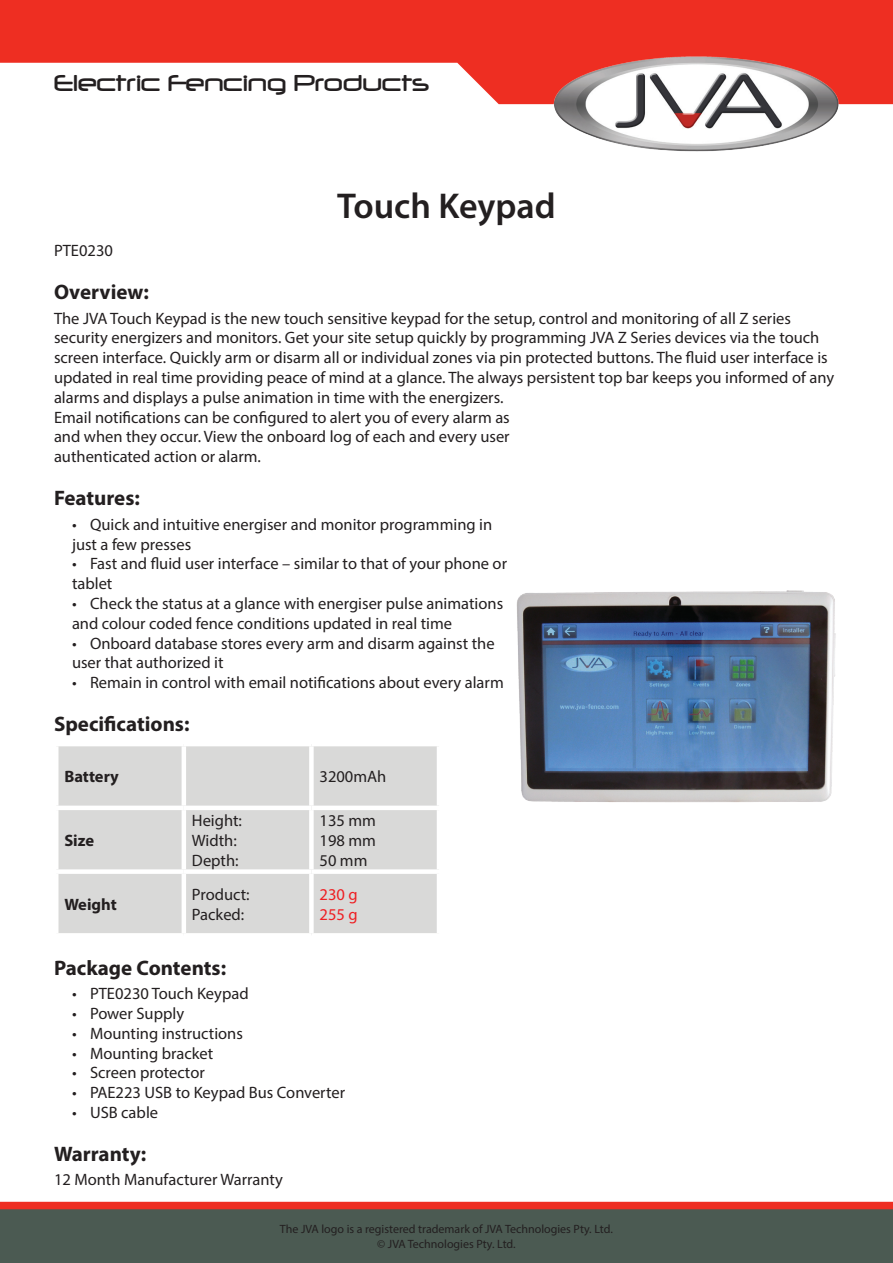
<style>
.page{position:relative;width:893px;height:1263px;background:#fff}
.page>*{position:absolute;margin:0;border:0;box-sizing:border-box;transform-origin:0 0}
.t1{font:600 36px "Myriad Pro";color:#231f20}
.t2{font:27px "Neuropol";color:#231f20}
.t3{font:700 21px "Myriad Pro";color:#231f20}
.t4{font:16.5px/19.8px "Myriad Pro";color:#231f20}
.t5{font:700 16.5px "Myriad Pro";color:#231f20}
.t6{font:16.5px/19.8px "Myriad Pro";color:#ee1f23}
.t7{font:12px/14.4px "Myriad Pro";color:#231f20;text-align:center}
</style>
<div class="page">
<svg style="left:0;top:0;width:893px;height:104px;fill:#ee2e22"></svg>
<svg style="left:0;top:1202px;width:893px;height:61px;background:#5e544c"></svg>
<img style="left:533px;top:40px;width:326px;height:112px">
<div style="left:58px;top:746px;width:379px;height:187px;background:#d9d9d8"></div>
<hr style="left:54px;top:806px;width:130px;height:4px;background:#fff">
<hr style="left:184px;top:806px;width:127px;height:4px;background:#fff">
<hr style="left:311px;top:806px;width:130px;height:4px;background:#fff">
<div style="left:54px;top:869px;width:130px;height:5px;background:#fff"></div>
<div style="left:184px;top:869px;width:127px;height:5px;background:#fff"></div>
<div style="left:311px;top:869px;width:130px;height:5px;background:#fff"></div>
<hr style="left:182px;top:746px;width:4px;height:60px;background:#fff">
<div style="left:309px;top:746px;width:5px;height:60px;background:#fff"></div>
<hr style="left:182px;top:810px;width:4px;height:59px;background:#fff">
<div style="left:309px;top:810px;width:5px;height:59px;background:#fff"></div>
<hr style="left:182px;top:874px;width:4px;height:59px;background:#fff">
<div style="left:309px;top:874px;width:5px;height:59px;background:#fff"></div>
<img style="left:517px;top:590px;width:319px;height:213px">
<h2 class="t2" style="left:54px;top:69px;width:377px">Electric Fencing Products</h2>
<h1 class="t1" style="left:337px;top:183px;width:220px">Touch Keypad</h1>
<p class="t4" style="left:54px;top:240px;width:60px">PTE0230</p>
<p class="t3" style="left:54px;top:278px;width:96px">Overview:</p>
<p class="t4" style="left:54px;top:308px;width:782px">The JVA Touch Keypad is the new touch sensitive keypad for the setup, control and monitoring of all Z series security energizers and monitors. Get your site setup quickly by programming JVA Z Series devices via the touch screen interface. Quickly arm or disarm all or individual zones via pin protected buttons. The fluid user interface is updated in real time providing peace of mind at a glance. The always persistent top bar keeps you informed of any alarms and displays a pulse animation in time with the energizers.<br>Email notifications can be configured to alert you of every alarm as<br>and when they occur. View the onboard log of each and every user<br>authenticated action or alarm.</p>
<p class="t3" style="left:54px;top:485px;width:87px">Features:</p>
<p class="t4" style="left:72px;top:514px;width:422px">• Quick and intuitive energiser and monitor programming in just a few presses</p>
<p class="t4" style="left:72px;top:554px;width:437px">• Fast and fluid user interface – similar to that of your phone or tablet</p>
<p class="t4" style="left:72px;top:593px;width:433px">• Check the status at a glance with energiser pulse animations and colour coded fence conditions updated in real time</p>
<p class="t4" style="left:72px;top:633px;width:424px">• Onboard database stores every arm and disarm against the user that authorized it</p>
<p class="t4" style="left:72px;top:672px;width:433px">• Remain in control with email notifications about every alarm</p>
<p class="t3" style="left:54px;top:710px;width:137px">Specifications:</p>
<p class="t5" style="left:64px;top:766px;width:56px">Battery</p>
<p class="t4" style="left:320px;top:766px;width:68px">3200mAh</p>
<p class="t5" style="left:64px;top:830px;width:31px">Size</p>
<p class="t4" style="left:192px;top:810px;width:52px">Height:<br>Width:<br>Depth:</p>
<p class="t4" style="left:320px;top:810px;width:58px;text-align:justify">135 mm 198 mm 50 mm</p>
<p class="t5" style="left:64px;top:893px;width:54px">Weight</p>
<p class="t4" style="left:192px;top:884px;width:59px">Product:<br>Packed:</p>
<p class="t6" style="left:320px;top:884px;width:40px">230 g<br>255 g</p>
<p class="t3" style="left:54px;top:954px;width:174px">Package Contents:</p>
<p class="t4" style="left:72px;top:983px;width:178px">• PTE0230 Touch Keypad</p>
<p class="t4" style="left:72px;top:1003px;width:114px">• Power Supply</p>
<p class="t4" style="left:72px;top:1023px;width:172px">• Mounting instructions</p>
<p class="t4" style="left:72px;top:1043px;width:143px">• Mounting bracket</p>
<p class="t4" style="left:72px;top:1063px;width:134px">• Screen protector</p>
<p class="t4" style="left:72px;top:1082px;width:275px">• PAE223 USB to Keypad Bus Converter</p>
<p class="t4" style="left:72px;top:1102px;width:88px">• USB cable</p>
<p class="t3" style="left:54px;top:1140px;width:94px">Warranty:</p>
<p class="t4" style="left:54px;top:1170px;width:230px">12 Month Manufacturer Warranty</p>
<p class="t7" style="left:280px;top:1222px;width:334px">The JVA logo is a registered trademark of JVA Technologies Pty. Ltd. © JVA Technologies Pty. Ltd.</p>
</div>
